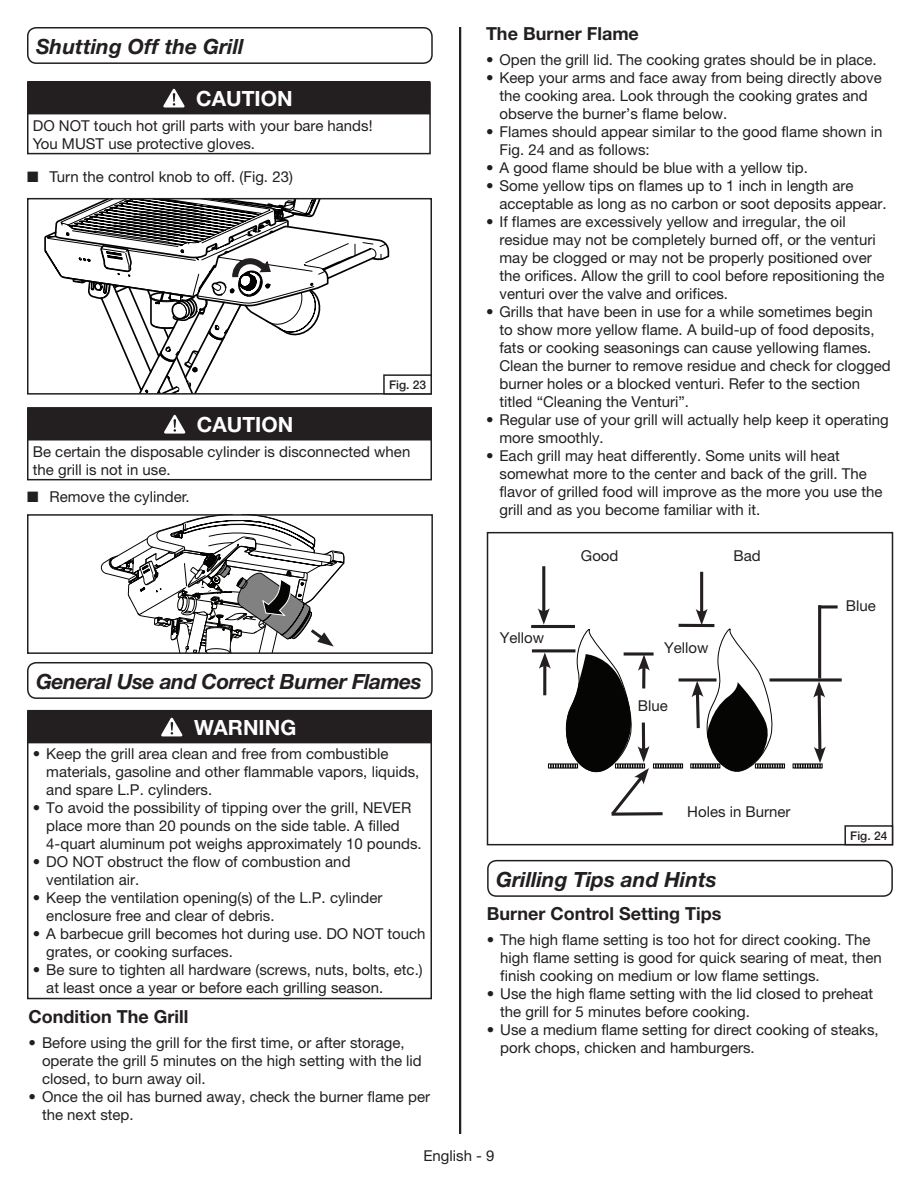
<style>
.page{position:relative;width:918px;height:1188px;background:#fff}
.page>*{position:absolute;margin:0;border:0;box-sizing:border-box;transform-origin:0 0}
.t1{font:italic 700 21px "Helvetica Neue LT Std";color:#231f20}
.t2{font:italic 700 21px "Helvetica Neue LT Std";letter-spacing:-.02em;color:#231f20}
.t3{font:700 21px "Helvetica Neue LT Std";color:#fff}
.t4{font:700 18px "Helvetica Neue LT Std";color:#231f20}
.t5{font:15px/18px "Helvetica Neue LT Std";color:#231f20}
.t6{font:500 12px "Helvetica Neue LT Std";color:#231f20}
</style>
<div class="page">
<hr style="left:459px;top:27px;width:2px;height:1107px;background:#231f20">
<div style="left:27px;top:27px;width:406px;height:37px;border:2px solid #231f20;border-radius:9px"></div>
<div style="left:487px;top:860px;width:406px;height:37px;border:2px solid #231f20;border-radius:9px"></div>
<div style="left:27px;top:662px;width:406px;height:37px;border:2px solid #231f20;border-radius:9px"></div>
<div style="left:27px;top:407px;width:405px;height:34px;background:#231f20"></div>
<div style="left:27px;top:711px;width:405px;height:288px;border:2px solid #231f20"></div>
<div style="left:27px;top:710px;width:405px;height:33px;background:#231f20"></div>
<svg style="left:161px;top:718px;width:21px;height:18px"></svg>
<div style="left:27px;top:82px;width:404px;height:72px;border:2px solid #231f20"></div>
<div style="left:27px;top:81px;width:403px;height:33px;background:#231f20"></div>
<svg style="left:163px;top:89px;width:22px;height:19px"></svg>
<div style="left:755px;top:763px;width:30px;height:5px;border:1px solid #050504"></div>
<div style="left:793px;top:763px;width:30px;height:5px;border:1px solid #050504"></div>
<div style="left:487px;top:532px;width:406px;height:313px;border:2px solid #231f20"></div>
<hr style="left:531px;top:625px;width:44px;height:3px;background:#231f20">
<hr style="left:532px;top:649px;width:43px;height:3px;background:#231f20">
<svg style="left:783px;top:678px;width:59px;height:4px"></svg>
<hr style="left:700px;top:572px;width:3px;height:43px;background:#231f20">
<hr style="left:542px;top:566px;width:3px;height:48px;background:#231f20">
<svg style="left:538px;top:608px;width:245px;height:208px"></svg>
<svg style="left:795px;top:681px;width:31px;height:87px"></svg>
<svg style="left:821px;top:605px;width:17px;height:4px"></svg>
<hr style="left:818px;top:605px;width:3px;height:73px;background:#231f20">
<div style="left:845px;top:826px;width:47px;height:19px;background:#fff"></div>
<div style="left:844px;top:825px;width:49px;height:20px;border:1px solid #231f20"></div>
<svg style="left:43px;top:197px;width:347px;height:457px"></svg>
<div style="left:384px;top:375px;width:47px;height:19px;background:#fff"></div>
<div style="left:383px;top:374px;width:49px;height:21px;border:1px solid #231f20"></div>
<h1 class="t1" style="left:36px;top:33px;width:209px">Shutting Off the Grill</h1>
<h1 class="t3" style="left:196px;top:86px;width:98px">CAUTION</h1>
<p class="t5" style="left:33px;top:116px;width:341px">DO NOT touch hot grill parts with your bare hands!<br>You MUST use protective gloves.</p>
<p class="t5" style="left:27px;top:168px;width:267px">■ Turn the control knob to off. (Fig. 23)</p>
<h1 class="t3" style="left:197px;top:412px;width:98px">CAUTION</h1>
<p class="t6" style="left:389px;top:377px;width:39px">Fig. 23</p>
<p class="t5" style="left:33px;top:442px;width:379px">Be certain the disposable cylinder is disconnected when the grill is not in use.</p>
<p class="t5" style="left:27px;top:488px;width:164px">■ Remove the cylinder.</p>
<h1 class="t2" style="left:36px;top:668px;width:387px">General Use and Correct Burner Flames</h1>
<h1 class="t3" style="left:194px;top:715px;width:104px">WARNING</h1>
<p class="t5" style="left:46px;top:745px;width:375px;text-indent:-14px">• Keep the grill area clean and free from combustible materials, gasoline and other flammable vapors, liquids, and spare L.P. cylinders.</p>
<p class="t5" style="left:46px;top:799px;width:377px;text-indent:-14px">• To avoid the possibility of tipping over the grill, NEVER place more than 20 pounds on the side table. A filled<br>4-quart aluminum pot weighs approximately 10 pounds.</p>
<p class="t5" style="left:46px;top:853px;width:306px;text-indent:-14px">• DO NOT obstruct the flow of combustion and ventilation air.</p>
<p class="t5" style="left:46px;top:889px;width:338px;text-indent:-14px">• Keep the ventilation opening(s) of the L.P. cylinder enclosure free and clear of debris.</p>
<p class="t5" style="left:46px;top:925px;width:381px;text-indent:-14px">• A barbecue grill becomes hot during use. DO NOT touch grates, or cooking surfaces.</p>
<p class="t5" style="left:46px;top:961px;width:378px;text-indent:-14px">• Be sure to tighten all hardware (screws, nuts, bolts, etc.) at least once a year or before each grilling season.</p>
<p class="t4" style="left:28px;top:1006px;width:161px">Condition The Grill</p>
<p class="t5" style="left:42px;top:1033px;width:381px;text-indent:-14px">• Before using the grill for the first time, or after storage, operate the grill 5 minutes on the high setting with the lid closed, to burn away oil.</p>
<p class="t5" style="left:42px;top:1087px;width:390px;text-indent:-14px">• Once the oil has burned away, check the burner flame per the next step.</p>
<p class="t4" style="left:486px;top:22px;width:154px">The Burner Flame</p>
<p class="t5" style="left:486px;top:50px;width:392px">• Open the grill lid. The cooking grates should be in place.</p>
<p class="t5" style="left:500px;top:68px;width:384px;text-indent:-14px">• Keep your arms and face away from being directly above the cooking area. Look through the cooking grates and observe the burner’s flame below.</p>
<p class="t5" style="left:500px;top:122px;width:384px;text-indent:-14px">• Flames should appear similar to the good flame shown in<br>Fig. 24 and as follows:</p>
<p class="t5" style="left:486px;top:158px;width:323px">• A good flame should be blue with a yellow tip.</p>
<p class="t5" style="left:500px;top:176px;width:389px;text-indent:-14px">• Some yellow tips on flames up to 1 inch in length are acceptable as long as no carbon or soot deposits appear.</p>
<p class="t5" style="left:500px;top:212px;width:386px;text-indent:-14px">• If flames are excessively yellow and irregular, the oil residue may not be completely burned off, or the venturi may be clogged or may not be properly positioned over the orifices. Allow the grill to cool before repositioning the venturi over the valve and orifices.</p>
<p class="t5" style="left:500px;top:302px;width:393px;text-indent:-14px">• Grills that have been in use for a while sometimes begin<br>to show more yellow flame. A build-up of food deposits, fats or cooking seasonings can cause yellowing flames.<br>Clean the burner to remove residue and check for clogged burner holes or a blocked venturi. Refer to the section titled “Cleaning the Venturi”.</p>
<p class="t5" style="left:500px;top:410px;width:391px;text-indent:-14px">• Regular use of your grill will actually help keep it operating more smoothly.</p>
<p class="t5" style="left:500px;top:446px;width:385px;text-indent:-14px">• Each grill may heat differently. Some units will heat somewhat more to the center and back of the grill. The flavor of grilled food will improve as the more you use the grill and as you become familiar with it.</p>
<p class="t5" style="left:500px;top:629px;width:46px">Yellow</p>
<p class="t5" style="left:581px;top:547px;width:39px">Good</p>
<p class="t5" style="left:734px;top:547px;width:29px">Bad</p>
<p class="t5" style="left:664px;top:639px;width:46px">Yellow</p>
<p class="t5" style="left:638px;top:696px;width:31px">Blue</p>
<p class="t5" style="left:687px;top:803px;width:105px">Holes in Burner</p>
<h1 class="t1" style="left:496px;top:866px;width:222px">Grilling Tips and Hints</h1>
<p class="t5" style="left:846px;top:596px;width:31px">Blue</p>
<p class="t6" style="left:850px;top:828px;width:39px">Fig. 24</p>
<p class="t4" style="left:487px;top:903px;width:236px">Burner Control Setting Tips</p>
<p class="t5" style="left:500px;top:930px;width:383px;text-indent:-14px">• The high flame setting is too hot for direct cooking. The high flame setting is good for quick searing of meat, then finish cooking on medium or low flame settings.</p>
<p class="t5" style="left:500px;top:984px;width:375px;text-indent:-14px">• Use the high flame setting with the lid closed to preheat the grill for 5 minutes before cooking.</p>
<p class="t5" style="left:500px;top:1020px;width:380px;text-indent:-14px">• Use a medium flame setting for direct cooking of steaks, pork chops, chicken and hamburgers.</p>
<p class="t5" style="left:423px;top:1146px;width:73px">English - 9</p>
</div>
